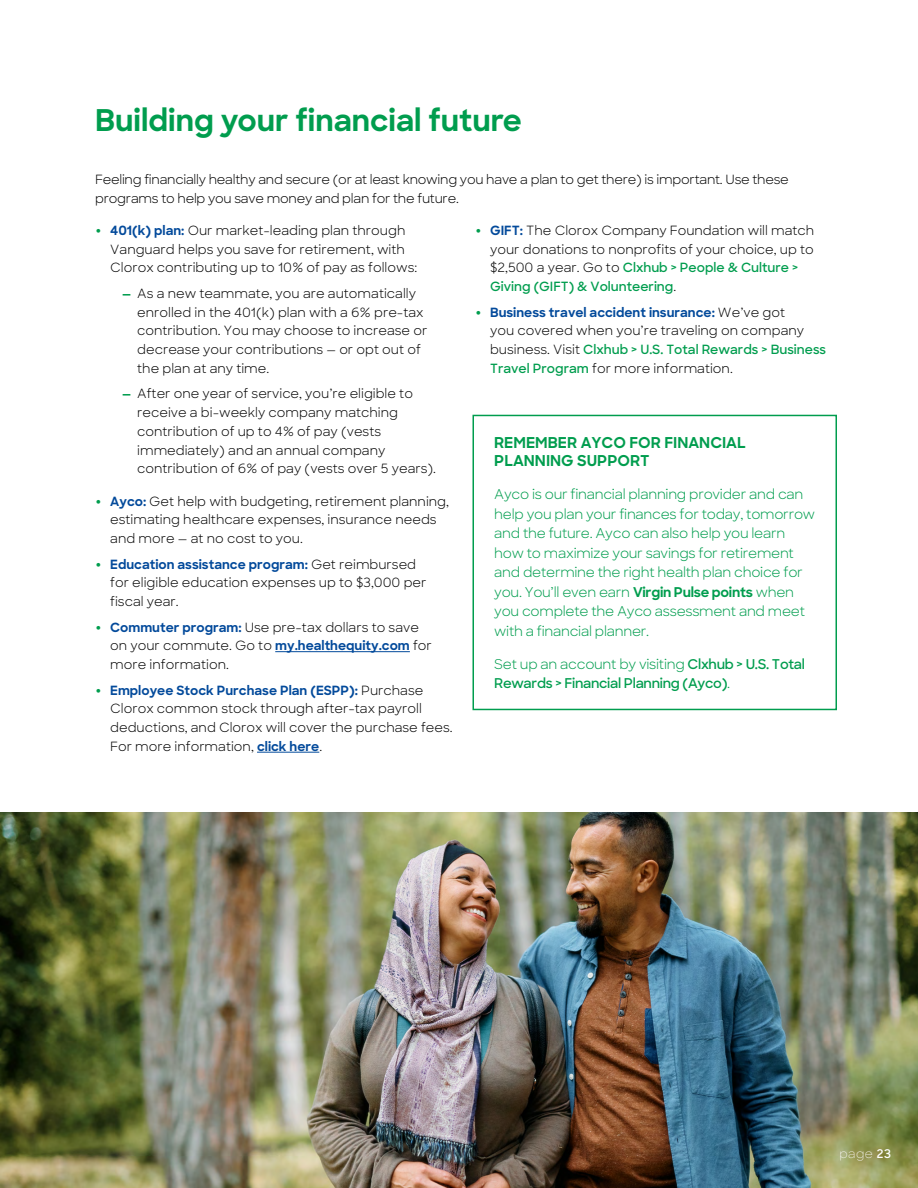
<style>
.page{position:relative;width:918px;height:1188px;background:#fff}
.page>*{position:absolute;margin:0;border:0;box-sizing:border-box;transform-origin:0 0}
.t1{font:700 30px "Sharp Sans";color:#009d4e}
.t2{font:700 15px/18.8px "Sharp Sans";color:#009d4e}
.t3{font:13.5px/19.5px "Sharp Sans";letter-spacing:-.02em;color:#009d4e}
.t4{font:600 13.5px/19.5px "Sharp Sans";letter-spacing:-.02em;color:#009d4e}
.t5{font:12.75px/18.8px "Sharp Sans";color:#000101}
.t6{font:12.75px/18.8px "Sharp Sans";letter-spacing:-.02em;color:#000101}
.t7{font:300 12px "Sharp Sans";color:#fff}
.s1{font-weight:700;font-size:16.5px;color:#009d4e}
.s2{font-weight:700;color:#034a9b}
.s3{font-weight:700;color:#009d4e}
.s4{font-weight:600;color:#009d4e}
.s5{font-weight:700}
.s6{font-weight:400}
.s7{font-weight:600}
</style>
<div class="page">
<hr style="left:275px;top:651px;width:135px;height:1px;background:#034a9b">
<hr style="left:257px;top:752px;width:62px;height:1px;background:#034a9b">
<img style="left:0;top:812px;width:918px;height:376px">
<div style="left:472px;top:415px;width:365px;height:295px;border:2px solid #009d4e"></div>
<h1 class="t1" style="left:95px;top:97px;width:428px">Building your financial future</h1>
<p class="t6" style="left:95px;top:169px;width:695px">Feeling financially healthy and secure (or at least knowing you have a plan to get there) is important. Use these programs to help you save money and plan for the future.</p>
<p class="t5" style="left:110px;top:220px;width:309px;text-indent:-15px"><span class="s1">•</span> <span class="s2">401(k) plan:</span> Our market-leading plan through<br>Vanguard helps you save for retirement, with<br>Clorox contributing up to 10% of pay as follows:</p>
<p class="t5" style="left:137px;top:283px;width:292px;text-indent:-15px"><span class="s3">—</span> As a new teammate, you are automatically enrolled in the 401(k) plan with a 6% pre-tax contribution. You may choose to increase or decrease your contributions — or opt out of the plan at any time.</p>
<p class="t5" style="left:137px;top:384px;width:300px;text-indent:-15px"><span class="s3">—</span> After one year of service, you’re eligible to receive a bi-weekly company matching contribution of up to 4% of pay (vests immediately) and an annual company contribution of 6% of pay (vests over 5 years).</p>
<p class="t5" style="left:110px;top:491px;width:340px;text-indent:-15px"><span class="s1">•</span> <span class="s2">Ayco:</span> Get help with budgeting, retirement planning, estimating healthcare expenses, insurance needs and more — at no cost to you.</p>
<p class="t5" style="left:110px;top:554px;width:318px;text-indent:-15px"><span class="s1">•</span> <span class="s2">Education assistance program:</span> Get reimbursed for eligible education expenses up to $3,000 per fiscal year.</p>
<p class="t5" style="left:110px;top:617px;width:323px;text-indent:-15px"><span class="s1">•</span> <span class="s2">Commuter program:</span> Use pre-tax dollars to save on your commute. Go to <span class="s2">my.healthequity.com</span> for more information.</p>
<p class="t5" style="left:110px;top:680px;width:344px;text-indent:-15px"><span class="s1">•</span> <span class="s2">Employee Stock Purchase Plan (ESPP):</span> Purchase Clorox common stock through after-tax payroll deductions, and Clorox will cover the purchase fees.<br>For more information, <span class="s2">click here</span>.</p>
<p class="t5" style="left:490px;top:220px;width:326px;text-indent:-15px"><span class="s1">•</span> <span class="s2">GIFT:</span> The Clorox Company Foundation will match your donations to nonprofits of your choice, up to $2,500 a year. Go to <span class="s4">Clxhub &gt; People &amp; Culture &gt; Giving (GIFT) &amp; Volunteering</span>.</p>
<p class="t5" style="left:490px;top:302px;width:338px;text-indent:-15px"><span class="s1">•</span> <span class="s2">Business travel accident insurance:</span> We’ve got<br>you covered when you’re traveling on company business. Visit <span class="s4">Clxhub &gt; U.S. Total Rewards &gt; Business Travel Program</span> for more information.</p>
<p class="t2" style="left:494px;top:432px;width:253px">REMEMBER AYCO FOR FINANCIAL<br>PLANNING SUPPORT</p>
<p class="t3" style="left:494px;top:484px;width:322px">Ayco is our financial planning provider and can help you plan your finances for today, tomorrow and the future. Ayco can also help you learn how to maximize your savings for retirement and determine the right health plan choice for you. You’ll even earn <span class="s5">Virgin Pulse points</span> when you complete the Ayco assessment and meet with a financial planner.</p>
<p class="t4" style="left:494px;top:654px;width:312px"><span class="s6">Set up an account by visiting</span> Clxhub &gt; U.S. Total<br>Rewards &gt; Financial Planning (Ayco)<span class="s6">.</span></p>
<p class="t7" style="left:839px;top:1145px;width:53px">page <span class="s7">23</span></p>
</div>
